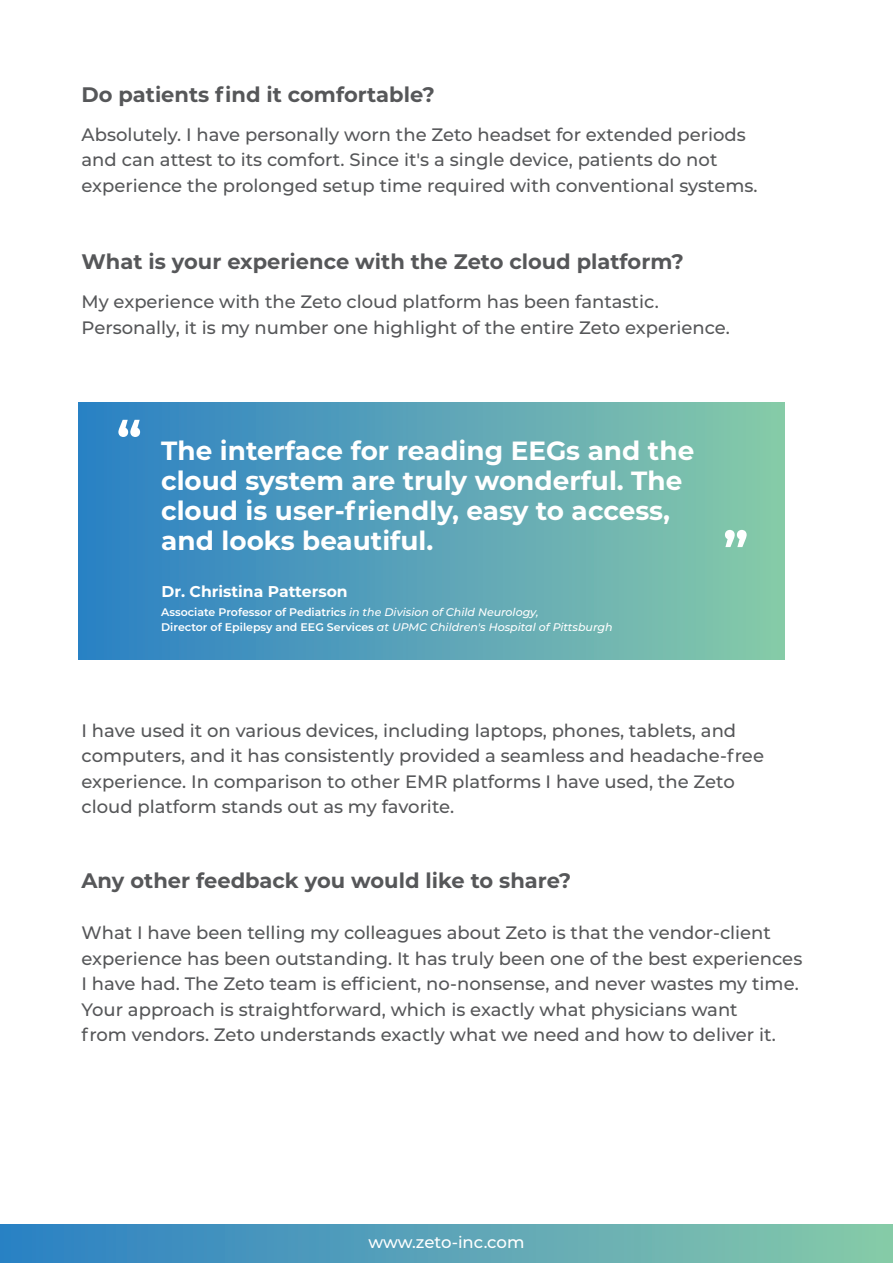
<style>
.page{position:relative;width:893px;height:1263px;background:#fff}
.page>*{position:absolute;margin:0;border:0;box-sizing:border-box;transform-origin:0 0}
.t1{font:700 50.55px "Montserrat";color:#fff}
.t2{font:700 26.25px/30px "Montserrat";color:#fff}
.t3{font:700 21px "Montserrat";color:#565759}
.t4{font:500 18px/25.5px "Montserrat";color:#565759}
.t5{font:500 16.5px "Montserrat";letter-spacing:-.01em;color:#fff}
.t6{font:700 15.6px "Montserrat";color:#fff}
.t7{font:italic 500 11.1px/14.4px "Montserrat";color:#fff}
.s1{font-weight:600;font-style:normal}
</style>
<div class="page">
<div style="left:78px;top:403px;width:706px;height:257px;background:linear-gradient(to right,#2b80c5,#88c9a9)"></div>
<div style="left:0;top:1224px;width:893px;height:39px;background:linear-gradient(to right,#2c80c5,#89caa9)"></div>
<p class="t3" style="left:82px;top:79px;width:355px">Do patients find it comfortable?</p>
<p class="t4" style="left:82px;top:121px;width:677px">Absolutely. I have personally worn the Zeto headset for extended periods and can attest to its comfort. Since it's a single device, patients do not experience the prolonged setup time required with conventional systems.</p>
<p class="t3" style="left:82px;top:246px;width:604px">What is your experience with the Zeto cloud platform?</p>
<p class="t4" style="left:82px;top:288px;width:650px">My experience with the Zeto cloud platform has been fantastic.<br>Personally, it is my number one highlight of the entire Zeto experience.</p>
<h1 class="t1" style="left:117px;top:403px;width:27px">“</h1>
<h2 class="t2" style="left:161px;top:434px;width:535px">The interface for reading EEGs and the cloud system are truly wonderful. The cloud is user-friendly, easy to access, and looks beautiful.</h2>
<p class="t6" style="left:162px;top:580px;width:188px">Dr. Christina Patterson</p>
<p class="t7" style="left:161px;top:605px;width:453px"><span class="s1">Associate Professor of Pediatrics</span> in the Division of Child Neurology,<br><span class="s1">Director of Epilepsy and EEG Services</span> at UPMC Children's Hospital of Pittsburgh</p>
<h1 class="t1" style="left:723px;top:513px;width:27px">”</h1>
<p class="t4" style="left:82px;top:717px;width:684px">I have used it on various devices, including laptops, phones, tablets, and computers, and it has consistently provided a seamless and headache-free experience. In comparison to other EMR platforms I have used, the Zeto cloud platform stands out as my favorite.</p>
<p class="t3" style="left:82px;top:866px;width:491px">Any other feedback you would like to share?</p>
<p class="t4" style="left:82px;top:919px;width:722px">What I have been telling my colleagues about Zeto is that the vendor-client experience has been outstanding. It has truly been one of the best experiences I have had. The Zeto team is efficient, no-nonsense, and never wastes my time.<br>Your approach is straightforward, which is exactly what physicians want<br>from vendors. Zeto understands exactly what we need and how to deliver it.</p>
<p class="t5" style="left:369px;top:1231px;width:157px">www.zeto-inc.com</p>
</div>
